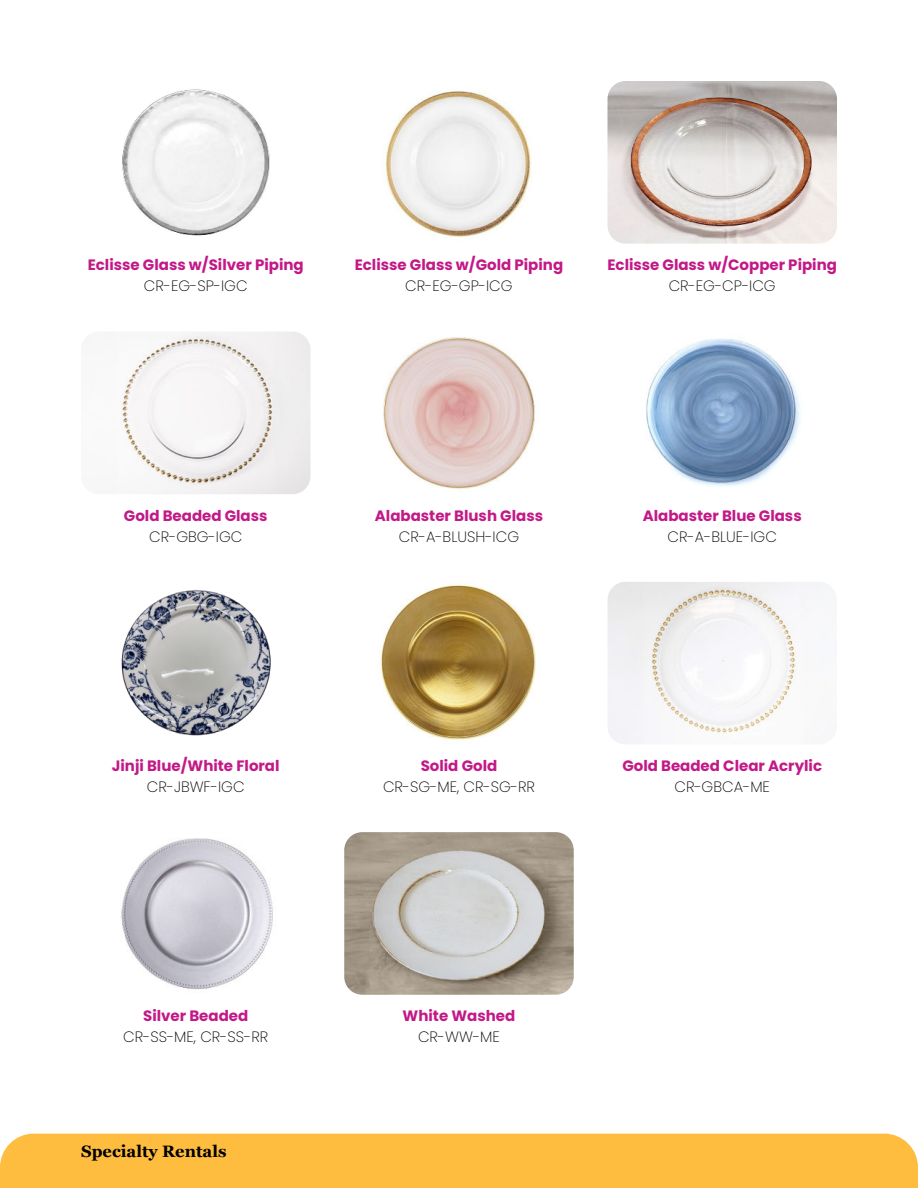
<style>
.page{position:relative;width:918px;height:1188px;background:#fff}
.page>*{position:absolute;margin:0;border:0;box-sizing:border-box;transform-origin:0 0}
.t1{font:700 16.5px "Georgia";color:#000}
.t2{font:700 15px "Poppins";color:#c31887}
.t3{font:200 15px "Poppins";color:#000}
</style>
<div class="page">
<img style="left:122px;top:89px;width:148px;height:147px">
<img style="left:385px;top:91px;width:146px;height:146px">
<img style="left:608px;top:81px;width:229px;height:163px">
<img style="left:121px;top:838px;width:152px;height:152px">
<img style="left:344px;top:832px;width:230px;height:163px">
<img style="left:121px;top:590px;width:150px;height:146px">
<img style="left:380px;top:584px;width:156px;height:156px">
<img style="left:608px;top:582px;width:224px;height:162px">
<img style="left:120px;top:332px;width:190px;height:162px">
<img style="left:383px;top:337px;width:152px;height:152px">
<img style="left:646px;top:338px;width:155px;height:148px">
<div style="left:0;top:1134px;width:918px;height:54px;background:#febd3e"></div>
<p class="t2" style="left:88px;top:256px;width:217px">Eclisse Glass w/Silver Piping</p>
<p class="t3" style="left:144px;top:281px;width:105px">CR-EG-SP-IGC</p>
<p class="t2" style="left:355px;top:256px;width:210px">Eclisse Glass w/Gold Piping</p>
<p class="t3" style="left:405px;top:281px;width:109px">CR-EG-GP-ICG</p>
<p class="t2" style="left:607px;top:256px;width:231px">Eclisse Glass w/Copper Piping</p>
<p class="t3" style="left:669px;top:281px;width:109px">CR-EG-CP-ICG</p>
<p class="t2" style="left:124px;top:507px;width:145px">Gold Beaded Glass</p>
<p class="t3" style="left:149px;top:531px;width:95px">CR-GBG-IGC</p>
<p class="t2" style="left:375px;top:507px;width:170px">Alabaster Blush Glass</p>
<p class="t3" style="left:399px;top:531px;width:122px">CR-A-BLUSH-ICG</p>
<p class="t2" style="left:643px;top:507px;width:160px">Alabaster Blue Glass</p>
<p class="t3" style="left:668px;top:531px;width:111px">CR-A-BLUE-IGC</p>
<p class="t2" style="left:112px;top:757px;width:169px">Jinji Blue/White Floral</p>
<p class="t3" style="left:147px;top:781px;width:99px">CR-JBWF-IGC</p>
<p class="t2" style="left:421px;top:757px;width:78px">Solid Gold</p>
<p class="t3" style="left:383px;top:781px;width:153px">CR-SG-ME, CR-SG-RR</p>
<p class="t2" style="left:622px;top:757px;width:201px">Gold Beaded Clear Acrylic</p>
<p class="t3" style="left:674px;top:781px;width:97px">CR-GBCA-ME</p>
<p class="t2" style="left:143px;top:1007px;width:107px">Silver Beaded</p>
<p class="t3" style="left:123px;top:1032px;width:146px">CR-SS-ME, CR-SS-RR</p>
<p class="t2" style="left:403px;top:1007px;width:114px">White Washed</p>
<p class="t3" style="left:418px;top:1032px;width:83px">CR-WW-ME</p>
<p class="t1" style="left:81px;top:1144px;width:147px">Specialty Rentals</p>
</div>
